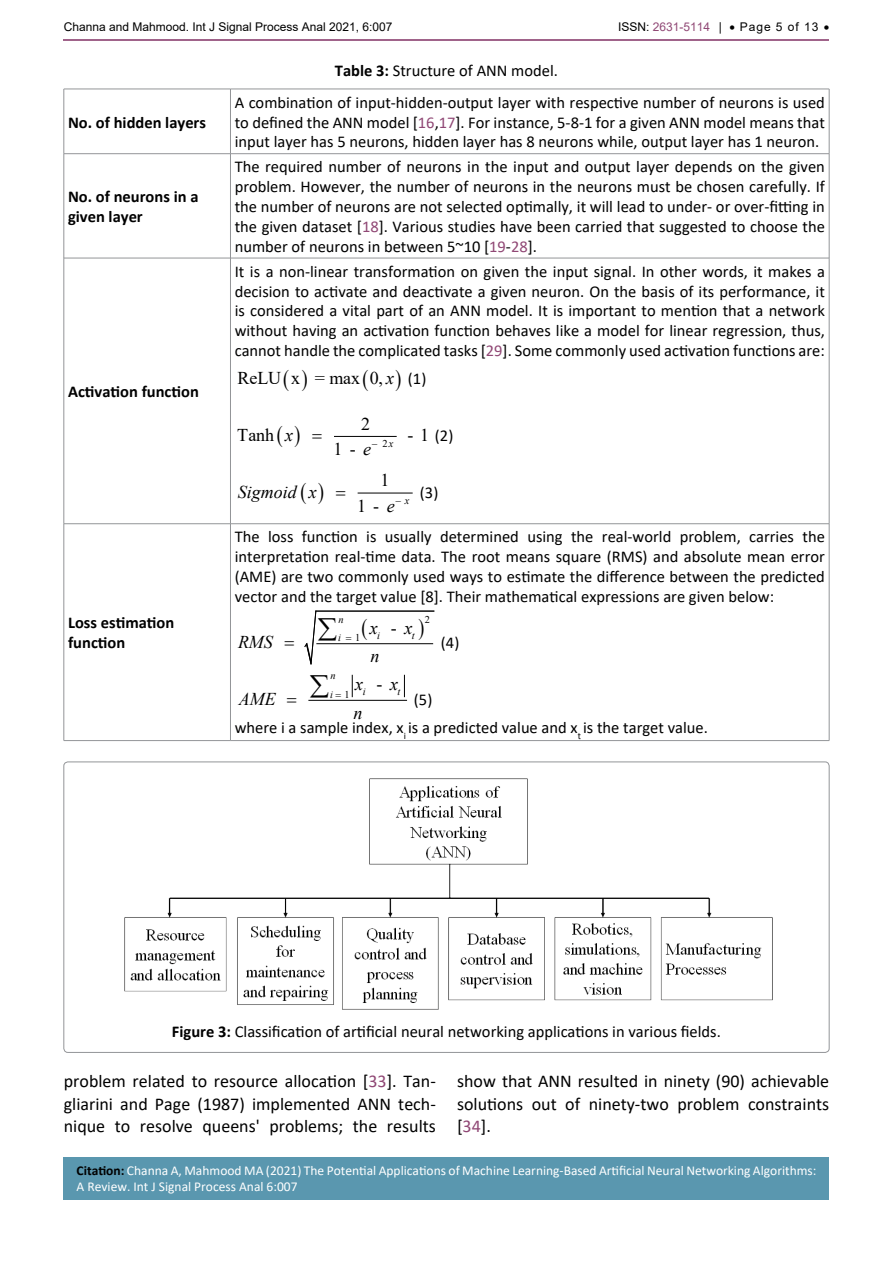
<style>
.page{position:relative;width:893px;height:1263px;background:#fff}
.page>*{position:absolute;margin:0;border:0;box-sizing:border-box;transform-origin:0 0}
.t1{font:18px/22.5px "Calibri";color:#000;text-align:justify}
.t2{font:18px "Times New Roman";letter-spacing:-.005em;color:#000}
.t3{font:italic 18px "Times New Roman";color:#000}
.t4{font:16.5px/19.8px "Calibri";color:#000;text-align:justify}
.t5{font:700 16.5px/19.8px "Calibri";color:#000}
.t6{font:13.5px/16.2px "Calibri";color:#fff}
.t7{font:12px "Arial";color:#000}
.t8{font:italic 10.35px "Times New Roman";color:#000}
.t9{font:10.35px "Times New Roman";color:#000}
.s1{color:#904875}
.s2{font-weight:700}
.s3{font-style:italic}
.s4{font-family:"Calibri";font-size:16.5px}
.s5{font-family:"Times New Roman";font-size:18px}
.s6{font-family:"Times New Roman";font-style:italic;font-size:18px}
.s7{font-weight:700;color:#000}
</style>
<div class="page">
<hr style="left:64px;top:39px;width:765px;height:2px;background:#904875">
<div style="left:64px;top:1157px;width:765px;height:42px;background:#5a97af"></div>
<hr style="left:64px;top:89px;width:166px;height:1px;background:#939598">
<hr style="left:64px;top:89px;width:1px;height:65px;background:#939598">
<hr style="left:230px;top:89px;width:599px;height:1px;background:#939598">
<hr style="left:230px;top:89px;width:1px;height:65px;background:#939598">
<hr style="left:829px;top:89px;width:1px;height:65px;background:#939598">
<hr style="left:64px;top:153px;width:166px;height:1px;background:#939598">
<hr style="left:64px;top:154px;width:1px;height:104px;background:#939598">
<hr style="left:230px;top:153px;width:599px;height:1px;background:#939598">
<hr style="left:230px;top:154px;width:1px;height:104px;background:#939598">
<hr style="left:829px;top:154px;width:1px;height:104px;background:#939598">
<hr style="left:64px;top:258px;width:166px;height:1px;background:#939598">
<hr style="left:64px;top:258px;width:1px;height:266px;background:#939598">
<hr style="left:230px;top:258px;width:599px;height:1px;background:#939598">
<hr style="left:230px;top:258px;width:1px;height:266px;background:#939598">
<hr style="left:829px;top:258px;width:1px;height:266px;background:#939598">
<hr style="left:64px;top:523px;width:166px;height:1px;background:#939598">
<hr style="left:64px;top:524px;width:1px;height:216px;background:#939598">
<hr style="left:230px;top:523px;width:599px;height:1px;background:#939598">
<hr style="left:230px;top:524px;width:1px;height:216px;background:#939598">
<hr style="left:829px;top:524px;width:1px;height:216px;background:#939598">
<hr style="left:64px;top:740px;width:166px;height:1px;background:#939598">
<hr style="left:230px;top:740px;width:599px;height:1px;background:#939598">
<hr style="left:334px;top:436px;width:62px;height:1px;background:#000">
<hr style="left:358px;top:493px;width:54px;height:1px;background:#000">
<svg style="left:352px;top:675px;width:1px;height:22px"></svg>
<svg style="left:404px;top:675px;width:1px;height:22px"></svg>
<hr style="left:309px;top:700px;width:98px;height:1px;background:#000">
<img style="left:124px;top:778px;width:648px;height:232px">
<svg style="left:304px;top:610px;width:130px;height:55px"></svg>
<p class="t7" style="left:64px;top:18px;width:330px">Channa and Mahmood. Int J Signal Process Anal 2021, 6:007</p>
<p class="t7" style="left:618px;top:18px;width:213px">ISSN: <span class="s1">2631-5114</span> | • Page 5 of 13 •</p>
<p class="t5" style="left:68px;top:112px;width:140px">No. of hidden layers</p>
<p class="t5" style="left:68px;top:187px;width:132px">No. of neurons in a given layer</p>
<p class="t5" style="left:68px;top:381px;width:132px">Activation function</p>
<p class="t5" style="left:68px;top:613px;width:108px">Loss estimation function</p>
<p class="t4" style="left:335px;top:60px;width:225px"><span class="s2">Table 3:</span> Structure of ANN model.</p>
<p class="t4" style="left:235px;top:92px;width:592px">A combination of input-hidden-output layer with respective number of neurons is used to defined the ANN model [<span class="s1">16</span>,<span class="s1">17</span>]. For instance, 5-8-1 for a given ANN model means that input layer has 5 neurons, hidden layer has 8 neurons while, output layer has 1 neuron.</p>
<p class="t4" style="left:235px;top:157px;width:592px">The required number of neurons in the input and output layer depends on the given problem. However, the number of neurons in the neurons must be chosen carefully. If the number of neurons are not selected optimally, it will lead to under- or over-fitting in the given dataset [<span class="s1">18</span>]. Various studies have been carried that suggested to choose the number of neurons in between 5~10 [<span class="s1">19</span>-<span class="s1">28</span>].</p>
<p class="t4" style="left:235px;top:261px;width:592px">It is a non-linear transformation on given the input signal. In other words, it makes a decision to activate and deactivate a given neuron. On the basis of its performance, it is considered a vital part of an ANN model. It is important to mention that a network without having an activation function behaves like a model for linear regression, thus, cannot handle the complicated tasks [<span class="s1">29</span>]. Some commonly used activation functions are:</p>
<p class="t2" style="left:237px;top:366px;width:190px">ReLU x = max 0, <span class="s3">x</span> <span class="s4">(1)</span></p>
<p class="t2" style="left:361px;top:411px;width:10px">2</p>
<p class="t2" style="left:237px;top:422px;width:39px">Tanh</p>
<p class="t4" style="left:407px;top:425px;width:47px"><span class="s5">- 1</span> (2)</p>
<p class="t2" style="left:334px;top:436px;width:45px">1 - <span class="s3">e</span>−</p>
<p class="t3" style="left:285px;top:422px;width:9px">x</p>
<p class="t9" style="left:382px;top:436px;width:12px">2<span class="s3">x</span></p>
<p class="t2" style="left:381px;top:467px;width:10px">1</p>
<p class="t3" style="left:238px;top:479px;width:81px">Sigmoid x</p>
<p class="t4" style="left:387px;top:482px;width:53px"><span class="s6">e</span>− (3)</p>
<p class="t2" style="left:357px;top:493px;width:24px">1 -</p>
<p class="t8" style="left:405px;top:493px;width:6px">x</p>
<p class="t4" style="left:235px;top:527px;width:592px">The loss function is usually determined using the real-world problem, carries the interpretation real-time data. The root means square (RMS) and absolute mean error (AME) are two commonly used ways to estimate the difference between the predicted vector and the target value [8]. Their mathematical expressions are given below:</p>
<p class="t9" style="left:425px;top:612px;width:7px">2</p>
<p class="t9" style="left:355px;top:630px;width:7px">1</p>
<p class="t8" style="left:339px;top:612px;width:7px">n</p>
<p class="t3" style="left:370px;top:615px;width:9px">x</p>
<p class="t2" style="left:391px;top:615px;width:23px">- <span class="s3">x</span></p>
<p class="t8" style="left:377px;top:628px;width:4px">i</p>
<p class="t8" style="left:412px;top:628px;width:4px">t</p>
<p class="t8" style="left:338px;top:631px;width:4px">i</p>
<p class="t3" style="left:238px;top:630px;width:36px">RMS</p>
<p class="t4" style="left:441px;top:632px;width:20px">(4)</p>
<p class="t8" style="left:331px;top:668px;width:7px">n</p>
<p class="t3" style="left:370px;top:644px;width:10px">n</p>
<p class="t8" style="left:330px;top:687px;width:35px">i <sup>x</sup></p>
<p class="t2" style="left:376px;top:672px;width:23px">- <span class="s3">x</span></p>
<p class="t8" style="left:363px;top:684px;width:4px">i</p>
<p class="t8" style="left:397px;top:684px;width:4px">t</p>
<p class="t9" style="left:345px;top:687px;width:7px">1</p>
<p class="t3" style="left:239px;top:686px;width:38px">AME</p>
<p class="t4" style="left:235px;top:685px;width:475px;line-height:28.3px;text-indent:179px">(5)<br>where i a sample index, x<sub>i</sub> is a predicted value and x<sub>t</sub> is the target value.</p>
<p class="t3" style="left:353px;top:700px;width:10px">n</p>
<p class="t4" style="left:172px;top:1022px;width:550px"><span class="s2">Figure 3:</span> Classification of artificial neural networking applications in various fields.</p>
<p class="t1" style="left:64px;top:1069px;width:374px">problem related to resource allocation [<span class="s1">33</span>]. Tan&shy;gliarini and Page (1987) implemented ANN tech&shy;nique to resolve queens' problems; the results</p>
<p class="t1" style="left:457px;top:1069px;width:374px">show that ANN resulted in ninety (90) achievable solutions out of ninety-two problem constraints [<span class="s1">34</span>].</p>
<p class="t6" style="left:77px;top:1162px;width:741px"><span class="s7">Citation:</span> Channa A, Mahmood MA (2021) The Potential Applications of Machine Learning-Based Artificial Neural Networking Algorithms:<br>A Review. Int J Signal Process Anal 6:007</p>
</div>
